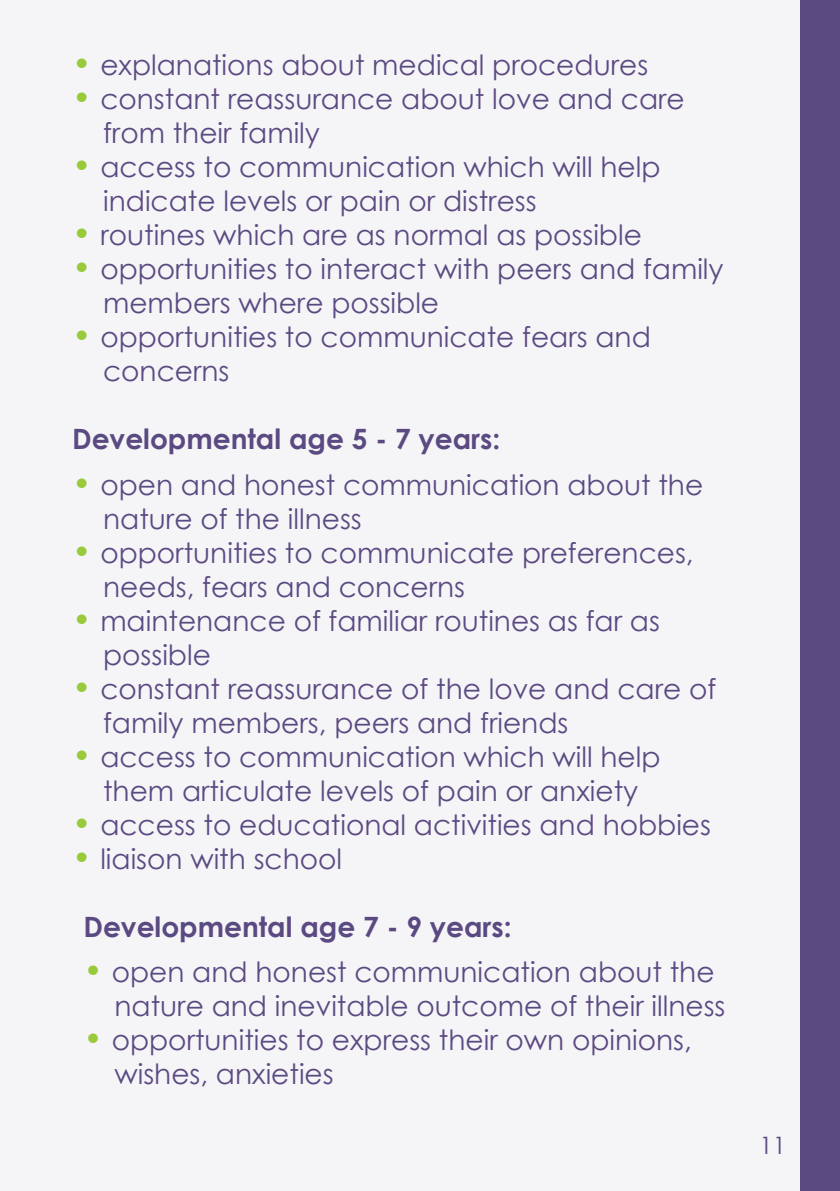
<style>
.page{position:relative;width:840px;height:1191px;background:#fff}
.page>*{position:absolute;margin:0;border:0;box-sizing:border-box;transform-origin:0 0}
.t1{font:28px "Century Gothic";color:#5b4a82}
.t2{font:700 28px "Century Gothic";color:#5b4a82}
.t3{font:24px "Century Gothic";color:#5b4a82}
.s1{font-size:32px;color:#99ca3b}
</style>
<div class="page">
<div style="left:0;top:0;width:799px;height:1191px;background:#f5f4f7"></div>
<div style="left:799px;top:0;width:40px;height:1191px;background:#5b4a82"></div>
<p class="t1" style="left:72px;top:45px;width:577px"><span class="s1">•</span> explanations about medical procedures</p>
<p class="t1" style="left:72px;top:79px;width:614px"><span class="s1">•</span> constant reassurance about love and care</p>
<p class="t1" style="left:103px;top:113px;width:218px">from their family</p>
<p class="t1" style="left:72px;top:147px;width:589px"><span class="s1">•</span> access to communication which will help</p>
<p class="t1" style="left:103px;top:181px;width:435px">indicate levels or pain or distress</p>
<p class="t1" style="left:72px;top:215px;width:571px"><span class="s1">•</span> routines which are as normal as possible</p>
<p class="t1" style="left:72px;top:249px;width:652px"><span class="s1">•</span> opportunities to interact with peers and family</p>
<p class="t1" style="left:103px;top:283px;width:337px">members where possible</p>
<p class="t1" style="left:72px;top:317px;width:580px"><span class="s1">•</span> opportunities to communicate fears and</p>
<p class="t1" style="left:103px;top:351px;width:128px">concerns</p>
<p class="t2" style="left:72px;top:418px;width:429px">Developmental age 5 - 7 years:</p>
<p class="t1" style="left:72px;top:465px;width:632px"><span class="s1">•</span> open and honest communication about the</p>
<p class="t1" style="left:103px;top:499px;width:260px">nature of the illness</p>
<p class="t1" style="left:72px;top:533px;width:622px"><span class="s1">•</span> opportunities to communicate preferences,</p>
<p class="t1" style="left:103px;top:567px;width:363px">needs, fears and concerns</p>
<p class="t1" style="left:72px;top:601px;width:589px"><span class="s1">•</span> maintenance of familiar routines as far as</p>
<p class="t1" style="left:103px;top:635px;width:109px">possible</p>
<p class="t1" style="left:72px;top:669px;width:645px"><span class="s1">•</span> constant reassurance of the love and care of</p>
<p class="t1" style="left:103px;top:703px;width:466px">family members, peers and friends</p>
<p class="t1" style="left:72px;top:737px;width:589px"><span class="s1">•</span> access to communication which will help</p>
<p class="t1" style="left:103px;top:771px;width:536px">them articulate levels of pain or anxiety</p>
<p class="t1" style="left:72px;top:805px;width:640px"><span class="s1">•</span> access to educational activities and hobbies</p>
<p class="t1" style="left:72px;top:839px;width:271px"><span class="s1">•</span> liaison with school</p>
<p class="t2" style="left:83px;top:905px;width:429px">Developmental age 7 - 9 years:</p>
<p class="t1" style="left:83px;top:952px;width:632px"><span class="s1">•</span> open and honest communication about the</p>
<p class="t1" style="left:114px;top:986px;width:612px">nature and inevitable outcome of their illness</p>
<p class="t1" style="left:83px;top:1020px;width:609px"><span class="s1">•</span> opportunities to express their own opinions,</p>
<p class="t1" style="left:114px;top:1054px;width:220px">wishes, anxieties</p>
<p class="t3" style="left:759px;top:1128px;width:28px">11</p>
</div>
